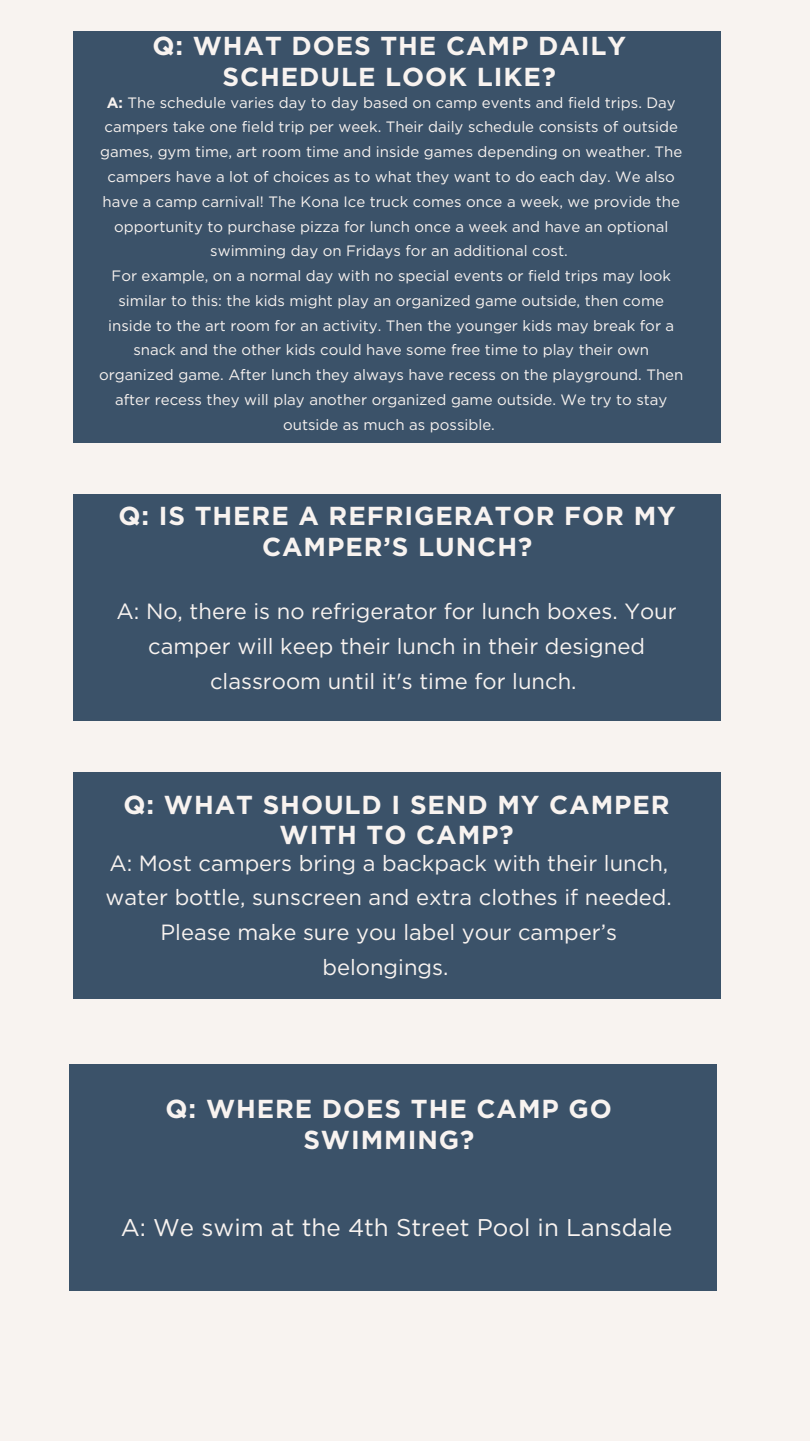
<style>
.page{position:relative;width:810px;height:1441px;background:#fff}
.page>*{position:absolute;margin:0;border:0;box-sizing:border-box;transform-origin:0 0}
.t1{font:700 26px/30.8px "Gotham";letter-spacing:.035em;color:#f8f3f0;text-align:center}
.t2{font:24.2px "Gotham";color:#f8f3f0}
.t3{font:22px/34.8px "Gotham";color:#f8f3f0;text-align:center}
.t4{font:15px/24.8px "Gotham";color:#f8f3f0;text-align:center}
.s1{font-weight:700}
</style>
<div class="page">
<div style="left:0;top:0;width:810px;height:1440px;background:#f8f3f0"></div>
<div style="left:73px;top:31px;width:647px;height:411px;background:#3b5269"></div>
<div style="left:73px;top:772px;width:647px;height:226px;background:#3b5269"></div>
<div style="left:73px;top:493px;width:647px;height:227px;background:#3b5269"></div>
<div style="left:69px;top:1064px;width:647px;height:226px;background:#3b5269"></div>
<h1 class="t1" style="left:152px;top:30px;width:475px">Q: WHAT DOES THE CAMP DAILY<br>SCHEDULE LOOK LIKE?</h1>
<h3 class="t4" style="left:100px;top:90px;width:583px"><span class="s1">A:</span> The schedule varies day to day based on camp events and field trips. Day campers take one field trip per week. Their daily schedule consists of outside games, gym time, art room time and inside games depending on weather. The campers have a lot of choices as to what they want to do each day. We also have a camp carnival! The Kona Ice truck comes once a week, we provide the opportunity to purchase pizza for lunch once a week and have an optional swimming day on Fridays for an additional cost.</h3>
<h1 class="t4" style="left:99px;top:263px;width:586px">For example, on a normal day with no special events or field trips may look similar to this: the kids might play an organized game outside, then come inside to the art room for an activity. Then the younger kids may break for a snack and the other kids could have some free time to play their own organized game. After lunch they always have recess on the playground. Then after recess they will play another organized game outside. We try to stay outside as much as possible.</h1>
<p class="t1" style="left:118px;top:500px;width:559px">Q: IS THERE A REFRIGERATOR FOR MY<br>CAMPER’S LUNCH?</p>
<h3 class="t3" style="left:116px;top:593px;width:562px">A: No, there is no refrigerator for lunch boxes. Your camper will keep their lunch in their designed classroom until it's time for lunch.</h3>
<p class="t1" style="left:124px;top:788px;width:548px">Q: WHAT SHOULD I SEND MY CAMPER<br>WITH TO CAMP?</p>
<h1 class="t3" style="left:106px;top:845px;width:568px">A: Most campers bring a backpack with their lunch, water bottle, sunscreen and extra clothes if needed.<br>Please make sure you label your camper’s belongings.</h1>
<h1 class="t1" style="left:166px;top:1093px;width:448px">Q: WHERE DOES THE CAMP GO<br>SWIMMING?</h1>
<h2 class="t2" style="left:121px;top:1212px;width:553px">A: We swim at the 4th Street Pool in Lansdale</h2>
</div>
